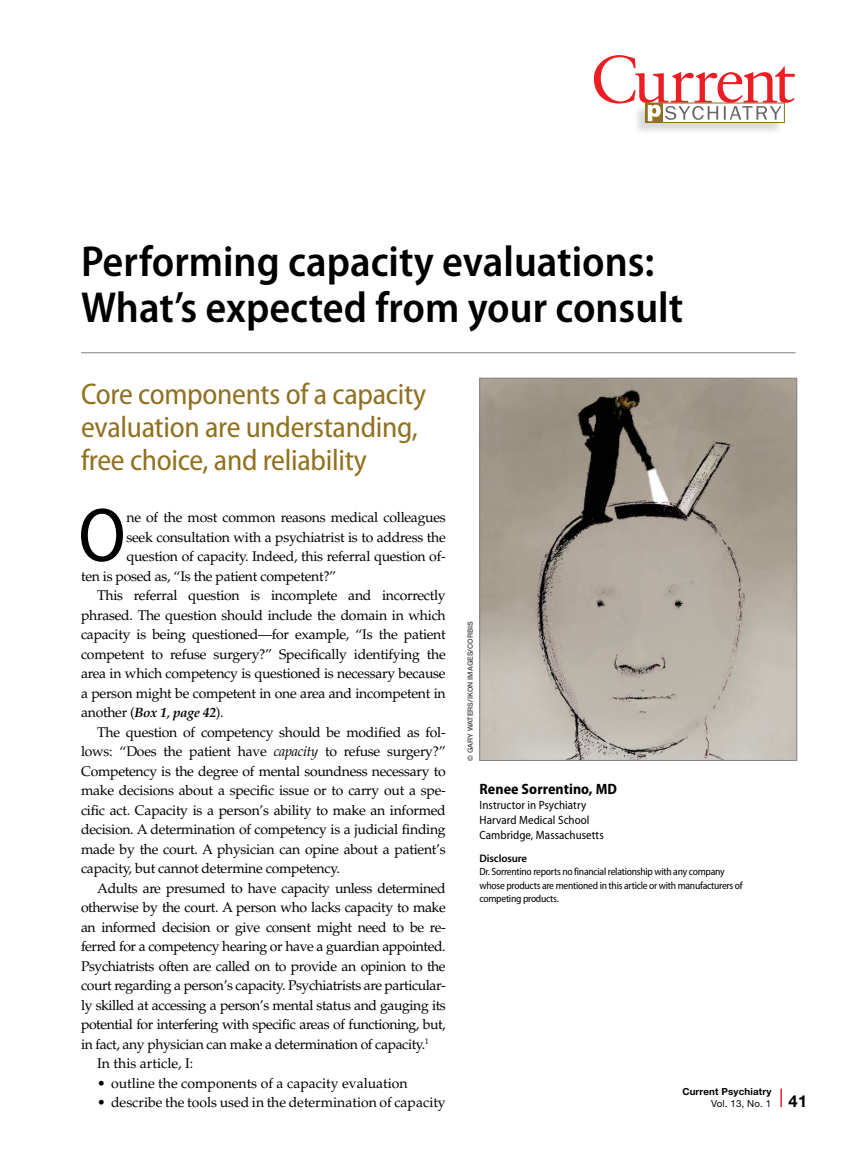
<style>
.page{position:relative;width:851px;height:1161px;background:#fff}
.page>*{position:absolute;margin:0;border:0;box-sizing:border-box;transform-origin:0 0}
.Body_Drop_Cap{font:semi-condensed 76.95px "Myriad Pro";color:#000}
.Article_Title{font:600 semi-condensed 43.5px/46.5px "Myriad Pro";color:#000}
.DEK{font:semi-condensed 30px/33px "Myriad Pro";letter-spacing:-.01em;color:#91701f}
.t1{font:700 16.5px "Helvetica Neue LT Std";color:#000}
.Author_Name{font:700 semi-condensed 15px "Myriad Pro";letter-spacing:.005em;color:#000}
.Body_2{font:14.1px/19.5px "Palatino LT Std";letter-spacing:-.02em;color:#000;text-align:justify}
.Body_Drop_Cap-2{font:14.1px "Palatino LT Std";letter-spacing:-.02em;color:#000}
.Body_Bullets{font:14.1px "Palatino LT Std";color:#000}
.Author_Af{font:semi-condensed 12px "Myriad Pro";letter-spacing:.005em;color:#000}
.Disclosure_Hed{font:600 10.8px "Myriad Pro";letter-spacing:-.01em;color:#000}
.Disclosure{font:semi-condensed 10.5px/13.5px "Myriad Pro";letter-spacing:-.025em;color:#000}
.t2{font:700 9.75px "Helvetica Neue LT Std";letter-spacing:.015em;color:#000}
.t3{font:9.75px "Helvetica Neue LT Std";letter-spacing:.015em;color:#000}
.t4{font:500 7.2px "Helvetica Neue LT Std";letter-spacing:.01em;color:#414042}
.s1{font-weight:700;font-style:italic;font-size:13.5px}
.s2{font-style:italic}
</style>
<div class="page">
<svg style="left:780px;top:1089px;width:1px;height:18px"></svg>
<hr style="left:81px;top:353px;width:714px;height:1px;background:#808285">
<div style="left:632px;top:103px;width:152px;height:33px;background:#000;opacity:.15"></div>
<svg style="left:662px;top:121px;width:122px;height:2px"></svg>
<svg style="left:645px;top:121px;width:17px;height:2px"></svg>
<svg style="left:594px;top:55px;width:200px;height:66px"></svg>
<img style="left:481px;top:380px;width:314px;height:379px">
<div style="left:479px;top:378px;width:318px;height:383px;border:1px solid #808285"></div>
<p class="Article_Title" style="left:81px;top:237px;width:603px">Performing capacity evaluations:<br>What’s expected from your consult</p>
<p class="DEK" style="left:81px;top:377px;width:347px">Core components of a capacity evaluation are understanding, free choice, and reliability</p>
<p class="Body_Drop_Cap" style="left:78px;top:488px;width:49px">O</p>
<p class="Body_Drop_Cap-2" style="left:126px;top:509px;width:321px">ne of the most common reasons medical colleagues</p>
<p class="Body_Drop_Cap-2" style="left:126px;top:528px;width:321px">seek consultation with a psychiatrist is to address the</p>
<p class="Body_Drop_Cap-2" style="left:126px;top:548px;width:321px">question of capacity. Indeed, this referral question of-</p>
<p class="Body_Drop_Cap-2" style="left:81px;top:567px;width:257px">ten is posed as, “Is the patient competent?”</p>
<p class="Body_2" style="left:81px;top:586px;width:366px;text-indent:16px">This referral question is incomplete and incorrectly phrased. The question should include the domain in which capacity is being questioned—for example, “Is the patient competent to refuse surgery?” Specifically identifying the area in which competency is questioned is necessary because a person might be competent in one area and incompetent in another (<span class="s1">Box 1</span>, <span class="s1">page 42</span>).</p>
<p class="Body_2" style="left:81px;top:722px;width:366px;text-indent:16px">The question of competency should be modified as fol&shy;lows: “Does the patient have <span class="s2">capacity</span> to refuse surgery?” Competency is the degree of mental soundness necessary to make decisions about a specific issue or to carry out a spe&shy;cific act. Capacity is a person’s ability to make an informed decision. A determination of competency is a judicial finding made by the court. A physician can opine about a patient’s capacity, but cannot determine competency.</p>
<p class="Body_2" style="left:81px;top:878px;width:366px;text-indent:16px">Adults are presumed to have capacity unless determined otherwise by the court. A person who lacks capacity to make an informed decision or give consent might need to be re&shy;ferred for a competency hearing or have a guardian appointed.<br>Psychiatrists often are called on to provide an opinion to the court regarding a person’s capacity. Psychiatrists are particular&shy;ly skilled at accessing a person’s mental status and gauging its potential for interfering with specific areas of functioning, but, in fact, any physician can make a determination of capacity.<sup>1</sup></p>
<p class="Body_Bullets" style="left:97px;top:1055px;width:98px">In this article, I:</p>
<p class="Body_Bullets" style="left:97px;top:1074px;width:312px">• outline the components of a capacity evaluation</p>
<p class="Body_Bullets" style="left:97px;top:1094px;width:350px">• describe the tools used in the determination of capacity</p>
<p class="t4" style="left:466px;top:761px;width:141px;rotate:-90deg">© GARY WATERS/IKON IMAGES/CORBIS</p>
<p class="Author_Name" style="left:479px;top:780px;width:139px">Renee Sorrentino, MD</p>
<p class="Author_Af" style="left:479px;top:798px;width:108px">Instructor in Psychiatry</p>
<p class="Author_Af" style="left:479px;top:813px;width:111px">Harvard Medical School</p>
<p class="Author_Af" style="left:479px;top:828px;width:126px">Cambridge, Massachusetts</p>
<p class="Disclosure_Hed" style="left:479px;top:851px;width:49px">Disclosure</p>
<p class="Disclosure" style="left:479px;top:865px;width:265px">Dr. Sorrentino reports no financial relationship with any company whose products are mentioned in this article or with manufacturers of competing products.</p>
<p class="t2" style="left:682px;top:1085px;width:90px">Current Psychiatry</p>
<p class="t3" style="left:711px;top:1098px;width:62px">Vol. 13, No. 1</p>
<p class="t1" style="left:788px;top:1091px;width:20px">41</p>
</div>
